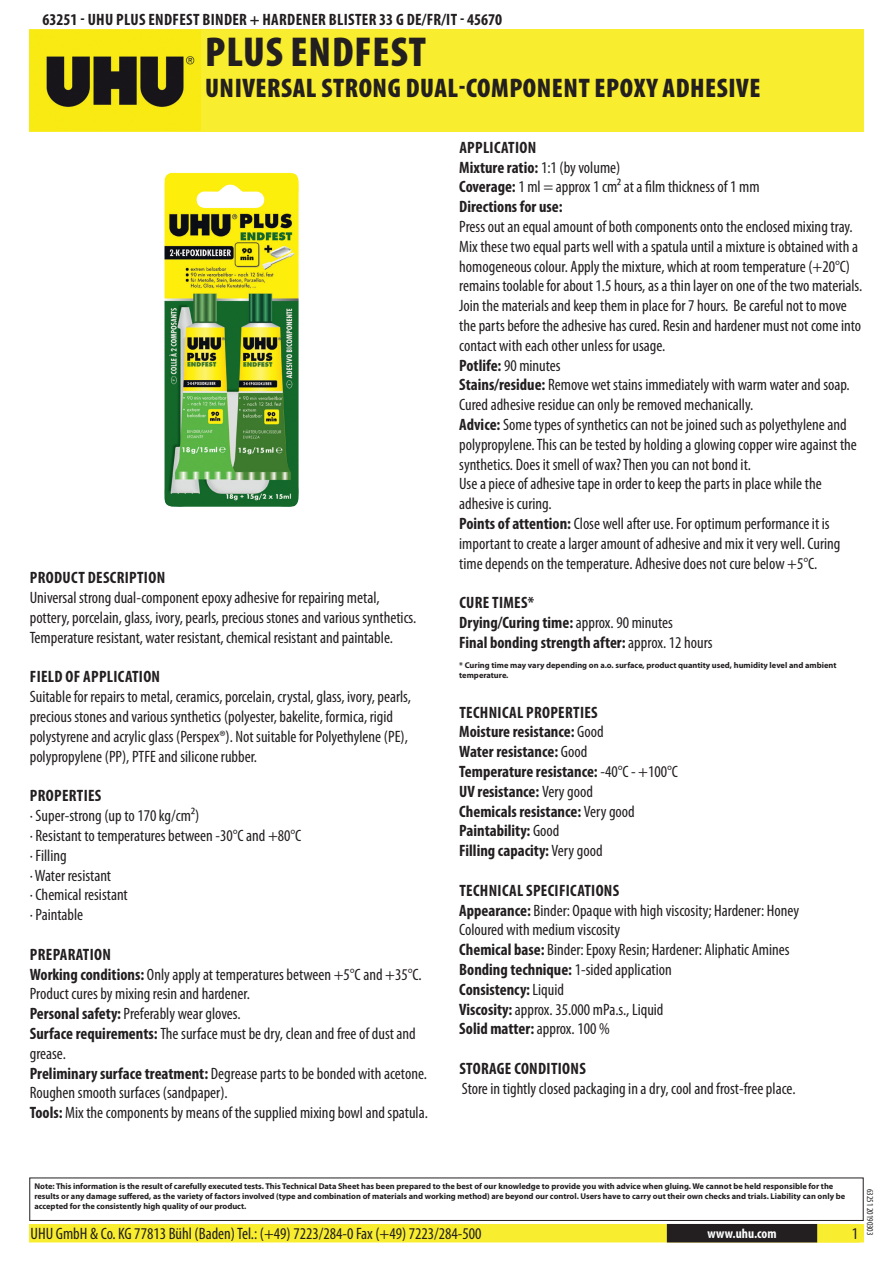
<style>
.page{position:relative;width:893px;height:1263px;background:#fff}
.page>*{position:absolute;margin:0;border:0;box-sizing:border-box;transform-origin:0 0}
.t1{font:900 condensed 42px "Myriad Pro";letter-spacing:.02em;color:#231f20}
.t2{font:900 condensed 27px "Myriad Pro";letter-spacing:.02em;color:#231f20}
.t3{font:condensed 16.5px/19.8px "Myriad Pro";color:#231f20}
.t4{font:700 condensed 16.5px/19.8px "Myriad Pro";color:#231f20}
.t5{font:700 condensed 16.5px/19.8px "Myriad Pro";letter-spacing:.02em;color:#231f20}
.t6{font:700 condensed 13.5px "Myriad Pro";letter-spacing:.015em;color:#fff}
.t7{font:condensed 9px "Myriad Pro";color:#231f20}
.t8{font:700 8.4px/10.1px "Myriad Pro";color:#231f20}
.s1{font-weight:700}
.s2{font-weight:400}
</style>
<div class="page">
<div style="left:30px;top:1225px;width:833px;height:17px;background:#f8ed2e"></div>
<div style="left:29px;top:1224px;width:835px;height:18px;border:2px solid #f8ed2e"></div>
<div style="left:816px;top:1224px;width:44px;height:18px;border:2px solid #f8ed2e"></div>
<div style="left:668px;top:1225px;width:148px;height:17px;background:#231f20"></div>
<div style="left:667px;top:1224px;width:150px;height:18px;border:2px solid #231f20"></div>
<div style="left:29px;top:1177px;width:835px;height:44px;border:1px solid #231f20"></div>
<div style="left:30px;top:30px;width:834px;height:102px;background:#f8ed2e"></div>
<img style="left:30px;top:31px;width:171px;height:100px">
<img style="left:164px;top:173px;width:135px;height:334px">
<p class="t5" style="left:43px;top:9px;width:461px">63251 - UHU Plus Endfest Binder + Hardener Blister 33 g DE/FR/IT - 45670</p>
<h1 class="t1" style="left:205px;top:25px;width:222px">PLUS ENDFEST</h1>
<h2 class="t2" style="left:205px;top:70px;width:557px">UNIVERSAL STRONG DUAL-COMPONENT EPOXY ADHESIVE</h2>
<p class="t5" style="left:30px;top:568px;width:137px">Product description</p>
<p class="t3" style="left:30px;top:588px;width:388px">Universal strong dual-component epoxy adhesive for repairing metal, pottery, porcelain, glass, ivory, pearls, precious stones and various synthetics.<br>Temperature resistant, water resistant, chemical resistant and paintable.</p>
<p class="t5" style="left:30px;top:667px;width:132px">Field of application</p>
<p class="t3" style="left:30px;top:687px;width:383px">Suitable for repairs to metal, ceramics, porcelain, crystal, glass, ivory, pearls, precious stones and various synthetics (polyester, bakelite, formica, rigid polystyrene and acrylic glass (Perspex®). Not suitable for Polyethylene (PE), polypropylene (PP), PTFE and silicone rubber.</p>
<p class="t5" style="left:30px;top:785px;width:73px">Properties</p>
<p class="t3" style="left:30px;top:805px;width:273px">· Super-strong (up to 170 kg/cm²)<br>· Resistant to temperatures between -30°C and +80°C · Filling<br>· Water resistant<br>· Chemical resistant<br>· Paintable</p>
<p class="t3" style="left:30px;top:944px;width:400px"><span class="s1">Preparation<br>Working conditions:</span> Only apply at temperatures between +5°C and +35°C.<br>Product cures by mixing resin and hardener.<br><span class="s1">Personal safety:</span> Preferably wear gloves.<br><span class="s1">Surface requirements:</span> The surface must be dry, clean and free of dust and grease.<br><span class="s1">Preliminary surface treatment:</span> Degrease parts to be bonded with acetone.<br>Roughen smooth surfaces (sandpaper).<br><span class="s1">Tools:</span> Mix the components by means of the supplied mixing bowl and spatula.</p>
<p class="t5" style="left:459px;top:137px;width:302px">Application<br>Mixture ratio: <span class="s2">1:1 (by volume)<br></span>Coverage: <span class="s2">1 ml = approx 1 cm² at a film thickness of 1 mm<br></span>Directions for use:</p>
<p class="t3" style="left:459px;top:216px;width:405px">Press out an equal amount of both components onto the enclosed mixing tray.<br>Mix these two equal parts well with a spatula until a mixture is obtained with a homogeneous colour. Apply the mixture, which at room temperature (+20°C) remains toolable for about 1.5 hours, as a thin layer on one of the two materials.<br>Join the materials and keep them in place for 7 hours. Be careful not to move the parts before the adhesive has cured. Resin and hardener must not come into contact with each other unless for usage.<br><span class="s1">Potlife:</span> 90 minutes<br><span class="s1">Stains/residue:</span> Remove wet stains immediately with warm water and soap.<br>Cured adhesive residue can only be removed mechanically.<br><span class="s1">Advice:</span> Some types of synthetics can not be joined such as polyethylene and polypropylene. This can be tested by holding a glowing copper wire against the synthetics. Does it smell of wax? Then you can not bond it.<br>Use a piece of adhesive tape in order to keep the parts in place while the adhesive is curing.<br><span class="s1">Points of attention:</span> Close well after use. For optimum performance it is important to create a larger amount of adhesive and mix it very well. Curing time depends on the temperature. Adhesive does not cure below +5°C.</p>
<p class="t4" style="left:459px;top:592px;width:255px">Cu re times*<br>Drying/Curing time: <span class="s2">approx. 90 minutes<br></span>Final bonding strength after: <span class="s2">approx. 12 hours</span></p>
<p class="t8" style="left:459px;top:660px;width:379px">* Curing time may vary depending on a.o. surface, product quantity used, humidity level and ambient temperature.</p>
<p class="t4" style="left:459px;top:702px;width:220px">Technical properties<br>Moisture resistance: <span class="s2">Good<br></span>Water resistance: <span class="s2">Good<br></span>Temperature resistance: <span class="s2">-40°C - +100°C<br></span>UV resistance: <span class="s2">Very good<br></span>Chemicals resistance: <span class="s2">Very good<br></span>Paintability: <span class="s2">Good<br></span>Filling capacity: <span class="s2">Very good</span></p>
<p class="t3" style="left:459px;top:880px;width:341px"><span class="s1">Technical specifications<br>Appearance:</span> Binder: Opaque with high viscosity; Hardener: Honey Coloured with medium viscosity<br><span class="s1">Chemical base:</span> Binder: Epoxy Resin; Hardener: Aliphatic Amines <span class="s1">Bonding technique:</span> 1-sided application<br><span class="s1">Consistency:</span> Liquid<br><span class="s1">Viscosity:</span> approx. 35.000 mPa.s., Liquid<br><span class="s1">Solid matter:</span> approx. 100 %</p>
<p class="t5" style="left:459px;top:1058px;width:128px">Storage conditions</p>
<p class="t3" style="left:462px;top:1078px;width:335px">Store in tightly closed packaging in a dry, cool and frost-free place.</p>
<p class="t8" style="left:34px;top:1181px;width:812px">Note: This information is the result of carefully executed tests. This Technical Data Sheet has been prepared to the best of our knowledge to provide you with advice when gluing. We cannot be held responsible for the results or any damage suffered, as the variety of factors involved (type and combination of materials and working method) are beyond our control. Users have to carry out their own checks and trials. Liability can only be accepted for the consistently high quality of our product.</p>
<p class="t3" style="left:31px;top:1224px;width:453px">UHU GmbH &amp; Co. KG 77813 Bühl (Baden) Tel.: (+49) 7223/284-0 Fax (+49) 7223/284-500</p>
<p class="t6" style="left:707px;top:1225px;width:71px">www.uhu.com</p>
<p class="t3" style="left:852px;top:1224px;width:8px">1</p>
<p class="t7" style="left:875px;top:1189px;width:48px;rotate:90deg">63251 20190303</p>
</div>
